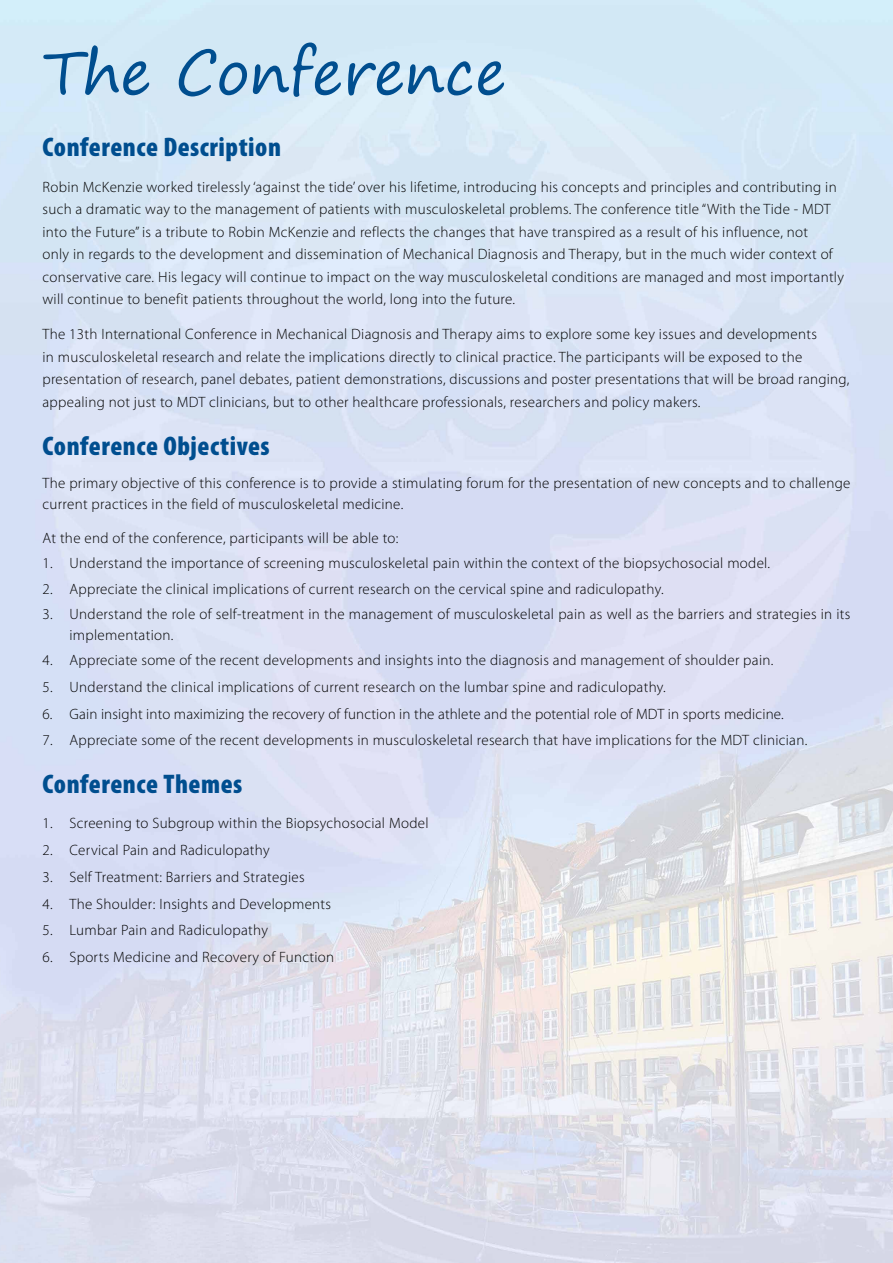
<style>
.page{position:relative;width:893px;height:1263px;background:#fff}
.page>*{position:absolute;margin:0;border:0;box-sizing:border-box;transform-origin:0 0}
.t1{font:59.85px "Segoe Print";color:#004e8f}
.t2{font:900 condensed 27px "Myriad Pro";letter-spacing:.02em;color:#004e8f}
.t3{font:300 15px/22.5px "Myriad Pro";letter-spacing:.02em;color:#000}
</style>
<div class="page">
<img style="left:0;top:0;width:893px;height:1263px">
<h1 class="t1" style="left:43px;top:19px;width:465px">The Conference</h1>
<h2 class="t2" style="left:43px;top:130px;width:240px">Conference Description</h2>
<p class="t3" style="left:43px;top:175px;width:803px">Robin McKenzie worked tirelessly ‘against the tide’ over his lifetime, introducing his concepts and principles and contributing in such a dramatic way to the management of patients with musculoskeletal problems. The conference title “With the Tide - MDT into the Future” is a tribute to Robin McKenzie and reflects the changes that have transpired as a result of his influence, not<br>only in regards to the development and dissemination of Mechanical Diagnosis and Therapy, but in the much wider context of conservative care. His legacy will continue to impact on the way musculoskeletal conditions are managed and most importantly will continue to benefit patients throughout the world, long into the future.</p>
<p class="t3" style="left:43px;top:323px;width:808px">The 13th International Conference in Mechanical Diagnosis and Therapy aims to explore some key issues and developments<br>in musculoskeletal research and relate the implications directly to clinical practice. The participants will be exposed to the presentation of research, panel debates, patient demonstrations, discussions and poster presentations that will be broad ranging, appealing not just to MDT clinicians, but to other healthcare professionals, researchers and policy makers.</p>
<h2 class="t2" style="left:43px;top:428px;width:229px">Conference Objectives</h2>
<p class="t3" style="left:43px;top:473px;width:809px;line-height:21px">The primary objective of this conference is to provide a stimulating forum for the presentation of new concepts and to challenge current practices in the field of musculoskeletal medicine.</p>
<p class="t3" style="left:43px;top:527px;width:357px">At the end of the conference, participants will be able to:</p>
<p class="t3" style="left:43px;top:552px;width:729px">1. Understand the importance of screening musculoskeletal pain within the context of the biopsychosocial model.</p>
<p class="t3" style="left:43px;top:577px;width:623px">2. Appreciate the clinical implications of current research on the cervical spine and radiculopathy.</p>
<p class="t3" style="left:70px;top:603px;width:782px;line-height:21px;text-indent:-27px">3. Understand the role of self-treatment in the management of musculoskeletal pain as well as the barriers and strategies in its implementation.</p>
<p class="t3" style="left:43px;top:649px;width:732px">4. Appreciate some of the recent developments and insights into the diagnosis and management of shoulder pain.</p>
<p class="t3" style="left:43px;top:675px;width:625px">5. Understand the clinical implications of current research on the lumbar spine and radiculopathy.</p>
<p class="t3" style="left:43px;top:702px;width:743px">6. Gain insight into maximizing the recovery of function in the athlete and the potential role of MDT in sports medicine.</p>
<p class="t3" style="left:43px;top:729px;width:766px">7. Appreciate some of the recent developments in musculoskeletal research that have implications for the MDT clinician.</p>
<h2 class="t2" style="left:43px;top:767px;width:201px">Conference Themes</h2>
<p class="t3" style="left:43px;top:812px;width:388px">1. Screening to Subgroup within the Biopsychosocial Model</p>
<p class="t3" style="left:43px;top:839px;width:229px">2. Cervical Pain and Radiculopathy</p>
<p class="t3" style="left:43px;top:865px;width:264px">3. Self Treatment: Barriers and Strategies</p>
<p class="t3" style="left:43px;top:892px;width:290px">4. The Shoulder: Insights and Developments</p>
<p class="t3" style="left:43px;top:919px;width:227px">5. Lumbar Pain and Radiculopathy</p>
<p class="t3" style="left:43px;top:946px;width:293px">6. Sports Medicine and Recovery of Function</p>
</div>
